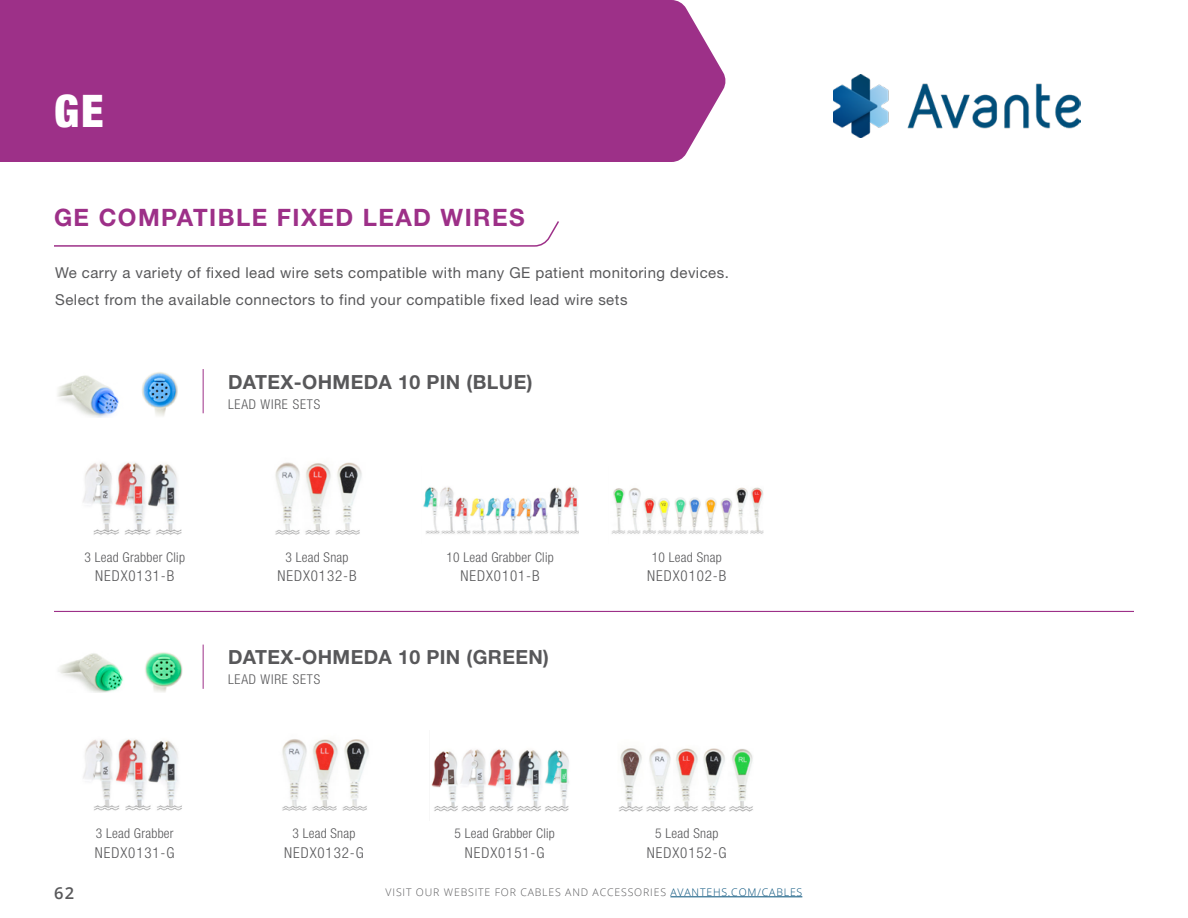
<style>
.page{position:relative;width:1188px;height:918px;background:#fff}
.page>*{position:absolute;margin:0;border:0;box-sizing:border-box;transform-origin:0 0}
.t1{font:900 condensed 45px "Helvetica Neue LT Std";color:#fff}
.t2{font:700 24px "Helvetica Neue LT Std";letter-spacing:.06em;color:#9d3088}
.t3{font:700 19.5px "Helvetica Neue LT Std";letter-spacing:.02em;color:#58585a}
.t4{font:600 16.5px "Open Sans";color:#58585a}
.t5{font:15px/27px "Helvetica Neue LT Std";letter-spacing:.03em;color:#58585a}
.t6{font:300 condensed 15px "Helvetica Neue LT Std";letter-spacing:.06em;color:#58585a}
.t7{font:300 condensed 13.5px "Helvetica Neue LT Std";letter-spacing:.02em;color:#58585a}
.t8{font:300 condensed 13.5px "Helvetica Neue LT Std";letter-spacing:.06em;color:#58585a}
.t9{font:300 10.5px "Open Sans";letter-spacing:.08em;color:#58585a}
.s1{color:#004e79}
</style>
<div class="page">
<hr style="left:670px;top:897px;width:132px;height:1px;background:#004e79">
<img style="left:57px;top:372px;width:121px;height:45px">
<img style="left:58px;top:652px;width:125px;height:41px">
<hr style="left:203px;top:369px;width:1px;height:44px;background:#9d3088">
<hr style="left:203px;top:645px;width:1px;height:44px;background:#9d3088">
<img style="left:83px;top:739px;width:99px;height:72px">
<img style="left:282px;top:739px;width:87px;height:72px">
<img style="left:431px;top:749px;width:138px;height:63px">
<hr style="left:54px;top:611px;width:1080px;height:1px;background:#9d3088">
<img style="left:83px;top:462px;width:99px;height:73px">
<img style="left:275px;top:462px;width:87px;height:73px">
<img style="left:619px;top:748px;width:134px;height:64px">
<img style="left:423px;top:487px;width:155px;height:47px">
<img style="left:611px;top:487px;width:152px;height:47px">
<div style="left:0;top:0;width:726px;height:162px;background:#9d3088"></div>
<img style="left:833px;top:74px;width:247px;height:63px">
<svg style="left:54px;top:221px;width:505px;height:26px"></svg>
<h1 class="t1" style="left:54px;top:83px;width:51px">GE</h1>
<h2 class="t2" style="left:54px;top:203px;width:472px">GE COMPATIBLE FIXED LEAD WIRES</h2>
<p class="t5" style="left:55px;top:259px;width:675px">We carry a variety of fixed lead wire sets compatible with many GE patient monitoring devices.<br>Select from the available connectors to find your compatible fixed lead wire sets</p>
<h3 class="t3" style="left:228px;top:370px;width:306px">DATEX-OHMEDA 10 PIN (BLUE)</h3>
<p class="t8" style="left:228px;top:396px;width:94px">LEAD WIRE SETS</p>
<p class="t7" style="left:85px;top:549px;width:102px">3 Lead Grabber Clip</p>
<p class="t6" style="left:95px;top:567px;width:81px">NEDX0131-B</p>
<p class="t7" style="left:286px;top:549px;width:65px">3 Lead Snap</p>
<p class="t6" style="left:278px;top:567px;width:81px">NEDX0132-B</p>
<p class="t7" style="left:447px;top:549px;width:109px">10 Lead Grabber Clip</p>
<p class="t6" style="left:461px;top:567px;width:81px">NEDX0101-B</p>
<h3 class="t3" style="left:228px;top:645px;width:323px">DATEX-OHMEDA 10 PIN (GREEN)</h3>
<p class="t8" style="left:228px;top:672px;width:94px">LEAD WIRE SETS</p>
<p class="t7" style="left:96px;top:826px;width:79px">3 Lead Grabber</p>
<p class="t6" style="left:95px;top:844px;width:81px">NEDX0131-G</p>
<p class="t7" style="left:292px;top:826px;width:65px">3 Lead Snap</p>
<p class="t6" style="left:284px;top:844px;width:81px">NEDX0132-G</p>
<p class="t7" style="left:454px;top:826px;width:102px">5 Lead Grabber Clip</p>
<p class="t6" style="left:465px;top:844px;width:81px">NEDX0151-G</p>
<p class="t7" style="left:652px;top:549px;width:71px">10 Lead Snap</p>
<p class="t6" style="left:647px;top:567px;width:81px">NEDX0102-B</p>
<p class="t7" style="left:655px;top:826px;width:65px">5 Lead Snap</p>
<p class="t6" style="left:647px;top:844px;width:81px">NEDX0152-G</p>
<p class="t4" style="left:54px;top:882px;width:22px">62</p>
<p class="t9" style="left:386px;top:885px;width:418px">VISIT OUR WEBSITE FOR CABLES AND ACCESSORIES <span class="s1">AVANTEHS.COM/CABLES</span></p>
</div>
